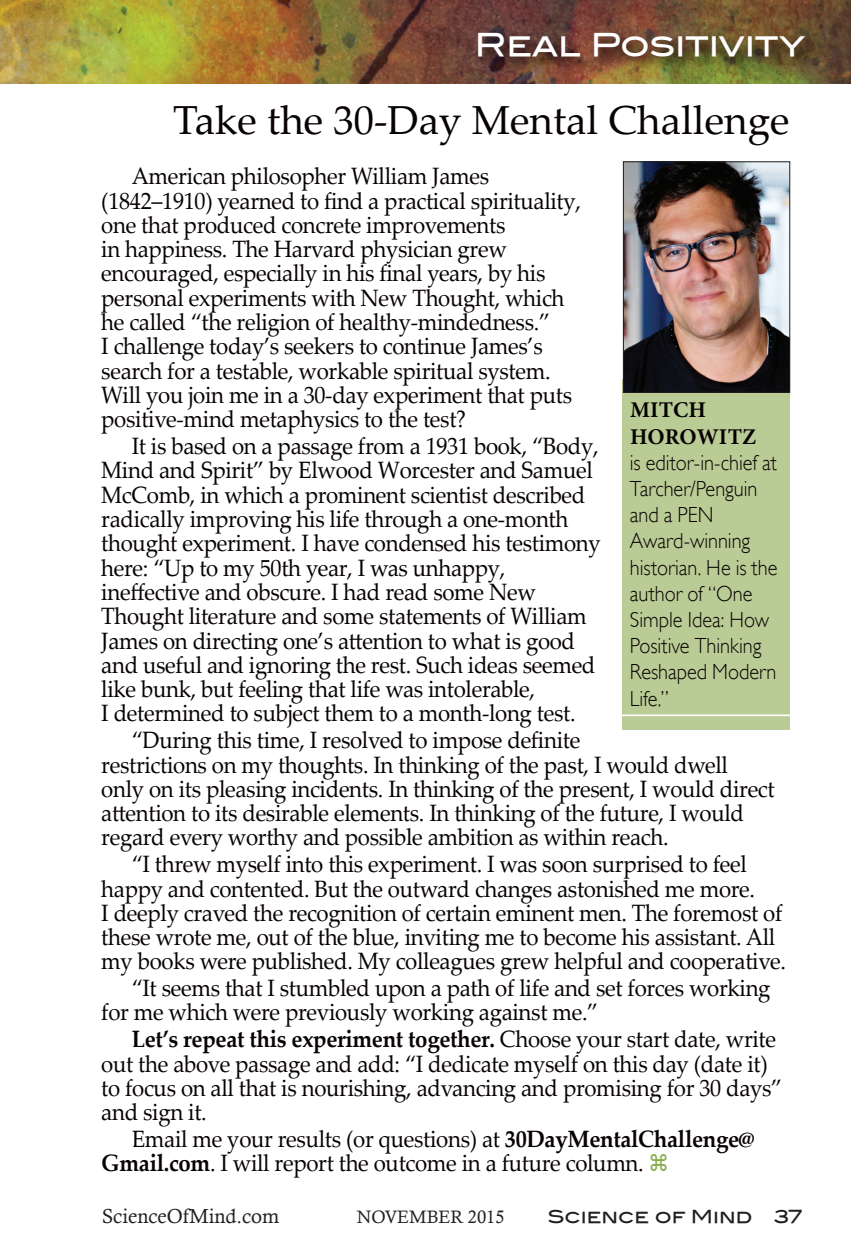
<style>
.page{position:relative;width:851px;height:1256px;background:#fff}
.page>*{position:absolute;margin:0;border:0;box-sizing:border-box;transform-origin:0 0}
.t1{font:40.5px "Palatino Linotype";color:#080302}
.t2{font:31.5px "Blair Md ITCTT Medium";letter-spacing:-.01em;color:#fff}
.t3{font:23.62px/24.3px "Palatino Linotype";letter-spacing:-.015em;color:#080302;scale:.94 1}
.t4{font:700 22.5px/27px "Minion Pro";letter-spacing:.01em;color:#080302}
.t5{font:300 21.82px/26.1px "Gill Sans";color:#080302;scale:.93 1}
.t6{font:20.25px "Calisto";color:#231f20}
.t7{font:18px "Blair Md ITCTT Medium";color:#231f20}
.t8{font:18px "Calisto";color:#231f20}
.s1{font-weight:700}
</style>
<div class="page">
<div style="left:622px;top:380px;width:168px;height:350px;background:#bacc96"></div>
<img style="left:0;top:0;width:850px;height:84px">
<hr style="left:612px;top:714px;width:185px;height:2px;background:#fff">
<img style="left:625px;top:163px;width:163px;height:228px">
<div style="left:623px;top:161px;width:167px;height:232px;border:1px solid #231f20"></div>
<svg style="left:473px;top:28px;width:349px;height:47px;background:#684d2f"></svg>
<h2 class="t2" style="left:474px;top:26px;width:332px">Real Positivity</h2>
<h1 class="t1" style="left:173px;top:91px;width:618px">Take the 30-Day Mental Challenge</h1>
<p class="t3" style="left:101px;top:163px;width:512px;text-indent:30px">American philosopher William James (1842–1910) yearned to find a practical spirituality, one that produced concrete improvements<br>in happiness. The Harvard physician grew encouraged, especially in his final years, by his personal experiments with New Thought, which he called “the religion of healthy-mindedness.”<br>I challenge today’s seekers to continue James’s search for a testable, workable spiritual system.<br>Will you join me in a 30-day experiment that puts positive-mind metaphysics to the test?</p>
<p class="t3" style="left:101px;top:433px;width:533px;text-indent:30px">It is based on a passage from a 1931 book, “Body, Mind and Spirit” by Elwood Worcester and Samuel McComb, in which a prominent scientist described radically improving his life through a one-month thought experiment. I have condensed his testimony here: “Up to my 50th year, I was unhappy, ineffective and obscure. I had read some New Thought literature and some statements of William James on directing one’s attention to what is good and useful and ignoring the rest. Such ideas seemed like bunk, but feeling that life was intolerable,<br>I determined to subject them to a month-long test.</p>
<p class="t3" style="left:101px;top:727px;width:718px;text-indent:30px">“During this time, I resolved to impose definite<br>restrictions on my thoughts. In thinking of the past, I would dwell only on its pleasing incidents. In thinking of the present, I would direct attention to its desirable elements. In thinking of the future, I would regard every worthy and possible ambition as within reach.</p>
<p class="t3" style="left:101px;top:851px;width:730px;text-indent:30px">“I threw myself into this experiment. I was soon surprised to feel happy and contented. But the outward changes astonished me more.<br>I deeply craved the recognition of certain eminent men. The foremost of these wrote me, out of the blue, inviting me to become his assistant. All my books were published. My colleagues grew helpful and cooperative.</p>
<p class="t3" style="left:101px;top:975px;width:713px;text-indent:30px">“It seems that I stumbled upon a path of life and set forces working for me which were previously working against me.”</p>
<p class="t3" style="left:101px;top:1026px;width:726px;text-indent:30px"><span class="s1">Let’s repeat this experiment together.</span> Choose your start date, write out the above passage and add: “I dedicate myself on this day (date it) to focus on all that is nourishing, advancing and promising for 30 days” and sign it.</p>
<p class="t3" style="left:101px;top:1125px;width:696px;text-indent:30px">Email me your results (or questions) at <span class="s1">30DayMentalChallenge@<br>Gmail.com</span>. I will report the outcome in a future column.</p>
<p class="t4" style="left:630px;top:395px;width:128px">MITCH<br>HOROWITZ</p>
<p class="t5" style="left:630px;top:449px;width:160px">is editor-in-chief at<br>Tarcher/Penguin and a PEN<br>Award-winning historian. He is the author of “One<br>Simple Idea: How<br>Positive Thinking<br>Reshaped Modern<br>Life.”</p>
<p class="t6" style="left:102px;top:1204px;width:179px">ScienceOfMind.com</p>
<p class="t8" style="left:357px;top:1206px;width:149px">NOVEMBER 2015</p>
<p class="t7" style="left:548px;top:1205px;width:256px">Science of Mind 37</p>
</div>
